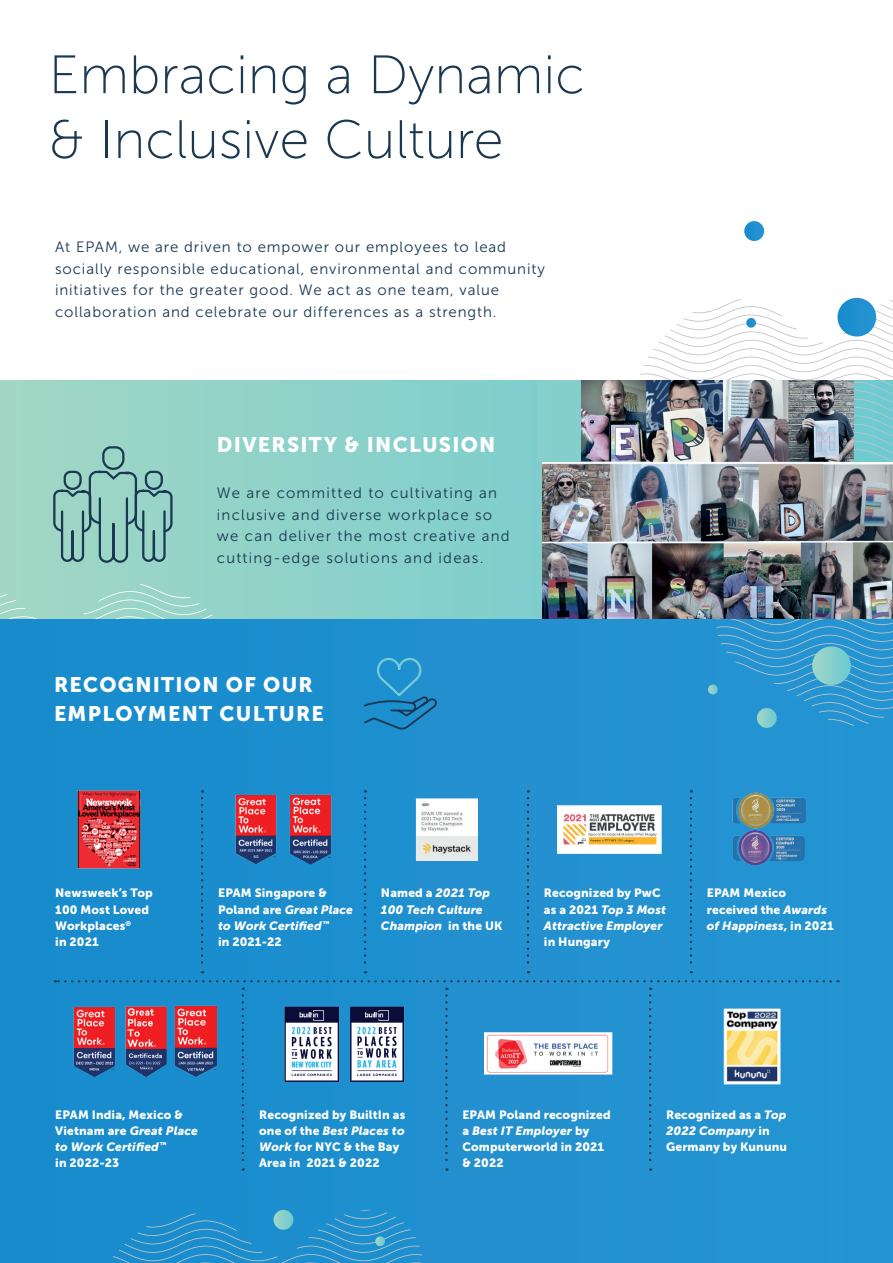
<style>
.page{position:relative;width:893px;height:1263px;background:#fff}
.page>*{position:absolute;margin:0;border:0;box-sizing:border-box;transform-origin:0 0}
.t1{font:54px/64.8px "Museo Sans 100";color:#1a3852}
.t2{font:21px/28.2px "Museo Sans 900";letter-spacing:.06em;color:#fff}
.t3{font:15px/21.6px "Museo Sans 300";letter-spacing:.06em;color:#1a3852}
.t4{font:15px/21.6px "Museo Sans 300";letter-spacing:.08em;color:#1a3852}
.t5{font:12px/16.2px "Museo Sans 900";letter-spacing:.01em;color:#fff}
.t6{font:italic 12px/16.2px "Museo Sans 900";letter-spacing:.01em;color:#fff}
.s1{font-style:italic}
.s2{font-style:normal}
</style>
<div class="page">
<div style="left:744px;top:221px;width:20px;height:20px;background:#238fcf;border-radius:10px"></div>
<svg style="left:0;top:381px;width:543px;height:238px;background:#8ed1c8"></svg>
<svg style="left:52px;top:445px;width:122px;height:119px;background:#86bcb3"></svg>
<svg style="left:0;top:584px;width:245px;height:35px;background:#9ed6c8"></svg>
<img style="left:543px;top:381px;width:350px;height:238px">
<div style="left:538px;top:381px;width:43px;height:80px;background:#84cfcc"></div>
<img style="left:638px;top:298px;width:255px;height:192px">
<div style="left:0;top:619px;width:893px;height:644px;background:#238fcf"></div>
<svg style="left:55px;top:980px;width:776px;height:2px"></svg>
<img style="left:77px;top:790px;width:64px;height:79px">
<svg style="left:201px;top:798px;width:2px;height:175px"></svg>
<svg style="left:242px;top:988px;width:2px;height:183px"></svg>
<svg style="left:445px;top:988px;width:3px;height:183px"></svg>
<svg style="left:649px;top:988px;width:2px;height:183px"></svg>
<svg style="left:364px;top:798px;width:2px;height:175px"></svg>
<svg style="left:527px;top:798px;width:2px;height:175px"></svg>
<svg style="left:690px;top:798px;width:2px;height:175px"></svg>
<img style="left:235px;top:795px;width:42px;height:69px">
<img style="left:289px;top:794px;width:43px;height:71px">
<img style="left:70px;top:1002px;width:46px;height:75px">
<img style="left:126px;top:1007px;width:40px;height:70px">
<img style="left:174px;top:1005px;width:44px;height:72px">
<img style="left:415px;top:798px;width:63px;height:63px">
<img style="left:557px;top:806px;width:105px;height:47px">
<img style="left:733px;top:793px;width:73px;height:36px">
<img style="left:733px;top:830px;width:72px;height:36px">
<svg style="left:757px;top:708px;width:20px;height:20px"></svg>
<img style="left:285px;top:1007px;width:54px;height:75px">
<img style="left:350px;top:1007px;width:55px;height:75px">
<img style="left:484px;top:1032px;width:129px;height:43px">
<img style="left:723px;top:1008px;width:58px;height:76px">
<svg style="left:364px;top:658px;width:73px;height:72px"></svg>
<svg style="left:708px;top:619px;width:185px;height:107px"></svg>
<svg style="left:107px;top:1210px;width:315px;height:53px"></svg>
<h1 class="t1" style="left:49px;top:43px;width:538px">Embracing a Dynamic &amp; Inclusive Culture</h1>
<p class="t3" style="left:55px;top:236px;width:491px">At EPAM, we are driven to empower our employees to lead socially responsible educational, environmental and community initiatives for the greater good. We act as one team, value collaboration and celebrate our differences as a strength.</p>
<h2 class="t2" style="left:217px;top:431px;width:280px">DIVERSITY &amp; INCLUSION</h2>
<p class="t4" style="left:217px;top:482px;width:294px">We are committed to cultivating an inclusive and diverse workplace so we can deliver the most creative and cutting-edge solutions and ideas.</p>
<h2 class="t2" style="left:54px;top:671px;width:271px">RECOGNITION OF OUR<br>EMPLOYMENT CULTURE</h2>
<p class="t5" style="left:55px;top:885px;width:99px">Newsweek’s Top<br>100 Most Loved<br>Workplaces<sup>®<br></sup>in 2021</p>
<p class="t5" style="left:218px;top:885px;width:136px">EPAM Singapore &amp;<br>Poland are <span class="s1">Great Place to Work Certified</span><sup>™<br></sup>in 2021-22</p>
<p class="t6" style="left:381px;top:885px;width:123px"><span class="s2">Named a</span> 2021 Top<br>100 Tech Culture<br>Champion <span class="s2">in the UK</span></p>
<p class="t6" style="left:544px;top:885px;width:124px"><span class="s2">Recognized by PwC as a 2021</span> Top 3 Most<br>Attractive Employer</p>
<p class="t5" style="left:544px;top:934px;width:67px">in Hungary</p>
<p class="t5" style="left:707px;top:885px;width:128px">EPAM Mexico received the <span class="s1">Awards of Happiness</span>, in 2021</p>
<p class="t5" style="left:55px;top:1106px;width:144px">EPAM India, Mexico &amp;<br>Vietnam are <span class="s1">Great Place to Work Certified</span><sup>™<br></sup>in 2022-23</p>
<p class="t5" style="left:259px;top:1106px;width:148px">Recognized by BuiltIn as one of the <span class="s1">Best Places to<br>Work</span> for NYC &amp; the Bay<br>Area in 2021 &amp; 2022</p>
<p class="t5" style="left:462px;top:1106px;width:150px">EPAM Poland recognized a <span class="s1">Best IT Employer</span> by<br>Computerworld in 2021 &amp; 2022</p>
<p class="t5" style="left:666px;top:1106px;width:122px">Recognized as a <span class="s1">Top<br>2022 Company</span> in<br>Germany by Kununu</p>
</div>
